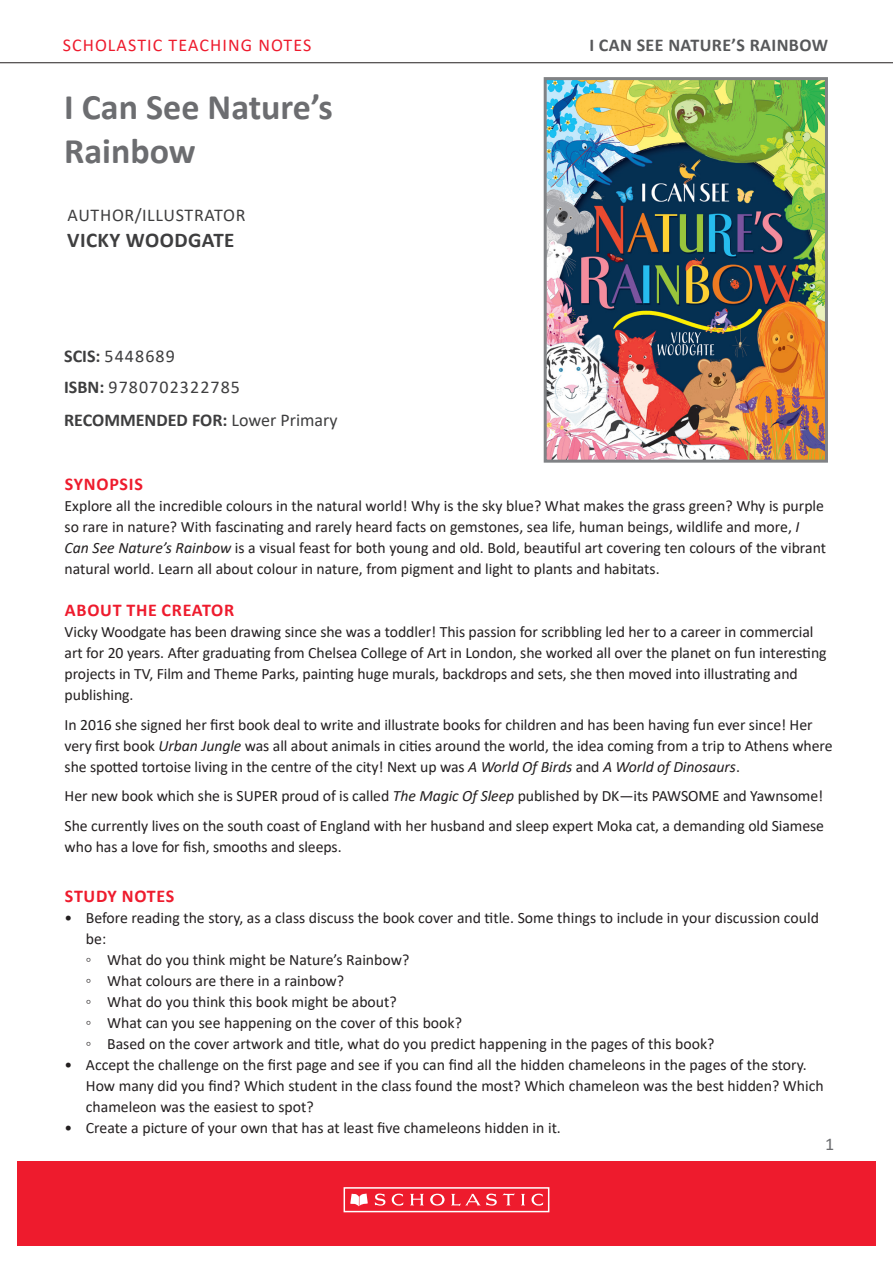
<style>
.page{position:relative;width:893px;height:1263px;background:#fff}
.page>*{position:absolute;margin:0;border:0;box-sizing:border-box;transform-origin:0 0}
.t1{font:700 36px "Calibri";color:#6c6d70}
.t2{font:700 21px "Calibri";letter-spacing:.02em;color:#3e3e3f}
.t3{font:18px "Calibri";letter-spacing:.06em;color:#3e3e3f}
.t4{font:700 18px "Calibri";color:#3e3e3f}
.t5{font:18px "Calibri";letter-spacing:.06em;color:#ee1b2d}
.t6{font:700 18px "Calibri";letter-spacing:.02em;color:#57585a}
.SUB_HEAD_1{font:700 18px "Calibri";letter-spacing:.04em;color:#ee1b2d}
.t7{font:18px "Calibri";letter-spacing:.04em;color:#3e3e3f}
.Body_Copy__no_space{font:700 18px "Calibri";letter-spacing:.04em;color:#ee1b2d}
.t8{font:18px "Calibri";color:#6c6d70}
.Body_Copy__no_space-2{font:15.75px/21px "Calibri";color:#231f20}
.Body_Copy__Para_spac{font:15.75px/21px "Calibri";letter-spacing:-.005em;color:#231f20}
.s1{font-weight:700}
.s2{font-weight:400}
.s3{font-style:italic}
</style>
<div class="page">
<hr style="left:0;top:62px;width:893px;height:1px;background:#231f20">
<div style="left:17px;top:1161px;width:859px;height:85px;background:#ee1b2d"></div>
<div style="left:344px;top:1187px;width:205px;height:25px;border:2px solid #fff"></div>
<svg style="left:350px;top:1193px;width:18px;height:13px"></svg>
<svg style="left:375px;top:1193px;width:28px;height:13px"></svg>
<svg style="left:410px;top:1194px;width:14px;height:11px"></svg>
<svg style="left:521px;top:1194px;width:4px;height:11px"></svg>
<svg style="left:531px;top:1193px;width:12px;height:13px"></svg>
<svg style="left:430px;top:1194px;width:15px;height:11px"></svg>
<svg style="left:451px;top:1193px;width:64px;height:13px"></svg>
<img style="left:548px;top:81px;width:276px;height:378px">
<div style="left:544px;top:77px;width:284px;height:386px;border:3px solid #808285"></div>
<p class="t5" style="left:63px;top:32px;width:250px">SCHOLASTIC TEACHING NOTES</p>
<p class="t6" style="left:589px;top:32px;width:240px">I CAN SEE NATURE’S RAINBOW</p>
<p class="t1" style="left:64px;top:82px;width:270px">I Can See Nature’s</p>
<p class="t1" style="left:64px;top:125px;width:133px">Rainbow</p>
<p class="t7" style="left:68px;top:203px;width:180px">AUTHOR/ILLUSTRATOR</p>
<p class="t2" style="left:67px;top:225px;width:169px">VICKY WOODGATE</p>
<p class="t3" style="left:64px;top:344px;width:112px"><span class="s1">SCIS:</span> 5448689</p>
<p class="t3" style="left:64px;top:374px;width:177px"><span class="s1">ISBN:</span> 9780702322785</p>
<p class="t4" style="left:64px;top:407px;width:275px">RECOMMENDED FOR: <span class="s2">Lower Primary</span></p>
<p class="SUB_HEAD_1" style="left:65px;top:471px;width:79px">SYNOPSIS</p>
<p class="Body_Copy__no_space-2" style="left:65px;top:495px;width:763px">Explore all the incredible colours in the natural world! Why is the sky blue? What makes the grass green? Why is purple so rare in nature? With fascinating and rarely heard facts on gemstones, sea life, human beings, wildlife and more, <span class="s3">I Can See Nature’s Rainbow</span> is a visual feast for both young and old. Bold, beautiful art covering ten colours of the vibrant natural world. Learn all about colour in nature, from pigment and light to plants and habitats.</p>
<p class="Body_Copy__no_space" style="left:65px;top:597px;width:171px">ABOUT THE CREATOR</p>
<p class="Body_Copy__Para_spac" style="left:65px;top:621px;width:763px">Vicky Woodgate has been drawing since she was a toddler! This passion for scribbling led her to a career in commercial art for 20 years. After graduating from Chelsea College of Art in London, she worked all over the planet on fun interesting projects in TV, Film and Theme Parks, painting huge murals, backdrops and sets, she then moved into illustrating and publishing.</p>
<p class="Body_Copy__Para_spac" style="left:65px;top:713px;width:769px">In 2016 she signed her first book deal to write and illustrate books for children and has been having fun ever since! Her very first book <span class="s3">Urban Jungle</span> was all about animals in cities around the world, the idea coming from a trip to Athens where she spotted tortoise living in the centre of the city! Next up was <span class="s3">A World Of Birds</span> and <span class="s3">A World of Dinosaurs</span>.</p>
<p class="Body_Copy__Para_spac" style="left:65px;top:785px;width:760px">Her new book which she is SUPER proud of is called <span class="s3">The Magic Of Sleep</span> published by DK—its PAWSOME and Yawnsome!</p>
<p class="Body_Copy__Para_spac" style="left:65px;top:814px;width:761px">She currently lives on the south coast of England with her husband and sleep expert Moka cat, a demanding old Siamese who has a love for fish, smooths and sleeps.</p>
<p class="SUB_HEAD_1" style="left:65px;top:883px;width:111px">STUDY NOTES</p>
<p class="Body_Copy__no_space-2" style="left:86px;top:907px;width:735px;text-indent:-21px">• Before reading the story, as a class discuss the book cover and title. Some things to include in your discussion could be:</p>
<p class="Body_Copy__no_space-2" style="left:86px;top:949px;width:325px">◦ What do you think might be Nature’s Rainbow?</p>
<p class="Body_Copy__no_space-2" style="left:86px;top:970px;width:260px">◦ What colours are there in a rainbow?</p>
<p class="Body_Copy__no_space-2" style="left:86px;top:991px;width:312px">◦ What do you think this book might be about?</p>
<p class="Body_Copy__no_space-2" style="left:86px;top:1012px;width:378px">◦ What can you see happening on the cover of this book?</p>
<p class="Body_Copy__no_space-2" style="left:86px;top:1033px;width:630px">◦ Based on the cover artwork and title, what do you predict happening in the pages of this book?</p>
<p class="Body_Copy__no_space-2" style="left:86px;top:1054px;width:739px;text-indent:-21px">• Accept the challenge on the first page and see if you can find all the hidden chameleons in the pages of the story.<br>How many did you find? Which student in the class found the most? Which chameleon was the best hidden? Which chameleon was the easiest to spot?</p>
<p class="Body_Copy__no_space-2" style="left:65px;top:1117px;width:498px">• Create a picture of your own that has at least five chameleons hidden in it.</p>
<p class="t8" style="left:825px;top:1131px;width:11px">1</p>
</div>
